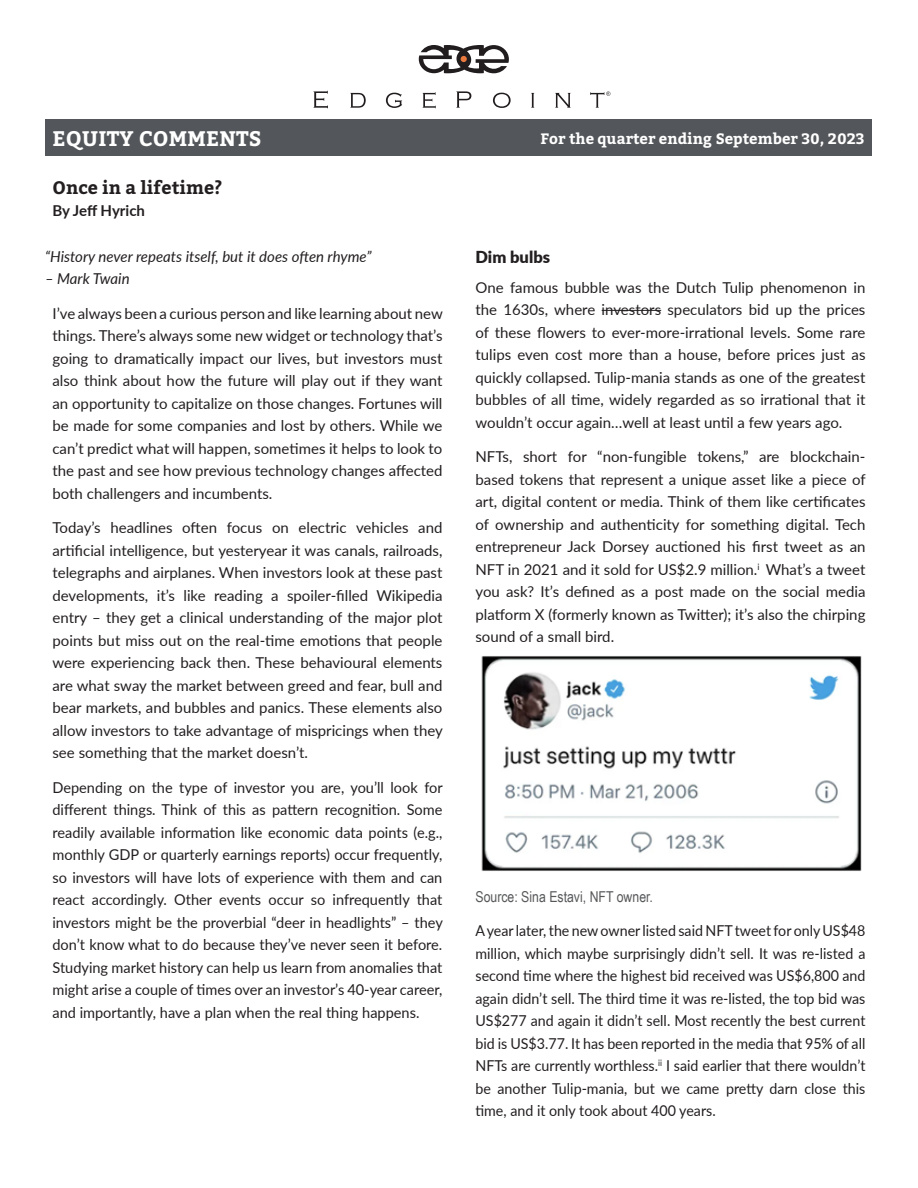
<style>
.page{position:relative;width:918px;height:1188px;background:#fff}
.page>*{position:absolute;margin:0;border:0;box-sizing:border-box;transform-origin:0 0}
.t1{font:700 21px "Bitter";letter-spacing:.01em;color:#fff}
.Article_title{font:700 18px "Bitter";color:#231f20}
.Paragraph_titles{font:900 16.5px "Lato";color:#231f20}
.Paragraph{font:15px/22.5px "Lato";color:#231f20;text-align:justify}
.Paragraph-2{font:15px/22.5px "Lato";color:#231f20;text-align:justify;scale:.95 1}
.Paragraph-3{font:italic 15px "Lato";color:#231f20}
.t2{font:700 15px "Bitter";color:#fff}
.Disclaimer{font:15px "Arial Narrow";color:#57585a}
.Article_subtitle{font:700 15px "Lato";letter-spacing:-.005em;color:#231f20}
</style>
<div class="page">
<div style="left:46px;top:120px;width:826px;height:36px;background:#53565a"></div>
<svg style="left:314px;top:91px;width:14px;height:17px"></svg>
<svg style="left:350px;top:93px;width:16px;height:15px"></svg>
<svg style="left:386px;top:93px;width:16px;height:15px"></svg>
<svg style="left:423px;top:92px;width:13px;height:16px"></svg>
<svg style="left:456px;top:91px;width:15px;height:17px"></svg>
<svg style="left:493px;top:93px;width:18px;height:15px"></svg>
<svg style="left:531px;top:93px;width:3px;height:15px"></svg>
<svg style="left:555px;top:93px;width:16px;height:15px"></svg>
<svg style="left:419px;top:45px;width:90px;height:28px"></svg>
<svg style="left:590px;top:92px;width:20px;height:16px"></svg>
<hr style="left:602px;top:310px;width:59px;height:1px;background:#231f20">
<img style="left:481px;top:656px;width:381px;height:215px">
<h1 class="t1" style="left:53px;top:125px;width:210px">EQUITY COMMENTS</h1>
<p class="t2" style="left:541px;top:129px;width:326px">For the quarter ending September 30, 2023</p>
<h2 class="Article_title" style="left:52px;top:176px;width:172px">Once in a lifetime?</h2>
<h2 class="Article_subtitle" style="left:52px;top:200px;width:94px">By Jeff Hyrich</h2>
<p class="Paragraph-3" style="left:45px;top:246px;width:328px">“History never repeats itself, but it does often rhyme”</p>
<p class="Paragraph-3" style="left:45px;top:268px;width:86px">– Mark Twain</p>
<p class="Paragraph" style="left:52px;top:301px;width:392px">I’ve always been a curious person and like learning about new things. There’s always some new widget or technology that’s going to dramatically impact our lives, but investors must also think about how the future will play out if they want an opportunity to capitalize on those changes. Fortunes will be made for some companies and lost by others. While we can’t predict what will happen, sometimes it helps to look to the past and see how previous technology changes affected both challengers and incumbents.</p>
<p class="Paragraph" style="left:52px;top:516px;width:392px">Today’s headlines often focus on electric vehicles and artificial intelligence, but yesteryear it was canals, railroads, telegraphs and airplanes. When investors look at these past developments, it’s like reading a spoiler-filled Wikipedia entry – they get a clinical understanding of the major plot points but miss out on the real-time emotions that people were experiencing back then. These behavioural elements are what sway the market between greed and fear, bull and bear markets, and bubbles and panics. These elements also allow investors to take advantage of mispricings when they see something that the market doesn’t.</p>
<p class="Paragraph" style="left:52px;top:775px;width:392px">Depending on the type of investor you are, you’ll look for different things. Think of this as pattern recognition. Some readily available information like economic data points (e.g., monthly GDP or quarterly earnings reports) occur frequently, so investors will have lots of experience with them and can react accordingly. Other events occur so infrequently that investors might be the proverbial “deer in headlights” – they don’t know what to do because they’ve never seen it before.<br>Studying market history can help us learn from anomalies that might arise a couple of times over an investor’s 40-year career, and importantly, have a plan when the real thing happens.</p>
<h3 class="Paragraph_titles" style="left:476px;top:244px;width:76px">Dim bulbs</h3>
<p class="Paragraph" style="left:476px;top:276px;width:391px">One famous bubble was the Dutch Tulip phenomenon in the 1630s, where investors speculators bid up the prices of these flowers to ever-more-irrational levels. Some rare tulips even cost more than a house, before prices just as quickly collapsed. Tulip-mania stands as one of the greatest bubbles of all time, widely regarded as so irrational that it wouldn’t occur again…well at least until a few years ago.</p>
<p class="Paragraph" style="left:476px;top:445px;width:392px">NFTs, short for “non-fungible tokens,” are blockchain&shy;based tokens that represent a unique asset like a piece of art, digital content or media. Think of them like certificates of ownership and authenticity for something digital. Tech entrepreneur Jack Dorsey auctioned his first tweet as an NFT in 2021 and it sold for US$2.9 million.<sup>i</sup> What’s a tweet you ask? It’s defined as a post made on the social media platform X (formerly known as Twitter); it’s also the chirping sound of a small bird.</p>
<p class="Disclaimer" style="left:476px;top:886px;width:179px">Source: Sina Estavi, NFT owner.</p>
<p class="Paragraph-2" style="left:476px;top:919px;width:412px">A year later, the new owner listed said NFT tweet for only US$48 million, which maybe surprisingly didn’t sell. It was re-listed a second time where the highest bid received was US$6,800 and again didn’t sell. The third time it was re-listed, the top bid was US$277 and again it didn’t sell. Most recently the best current bid is US$3.77. It has been reported in the media that 95% of all NFTs are currently worthless.<sup>ii</sup> I said earlier that there wouldn’t be another Tulip-mania, but we came pretty darn close this time, and it only took about 400 years.</p>
</div>
